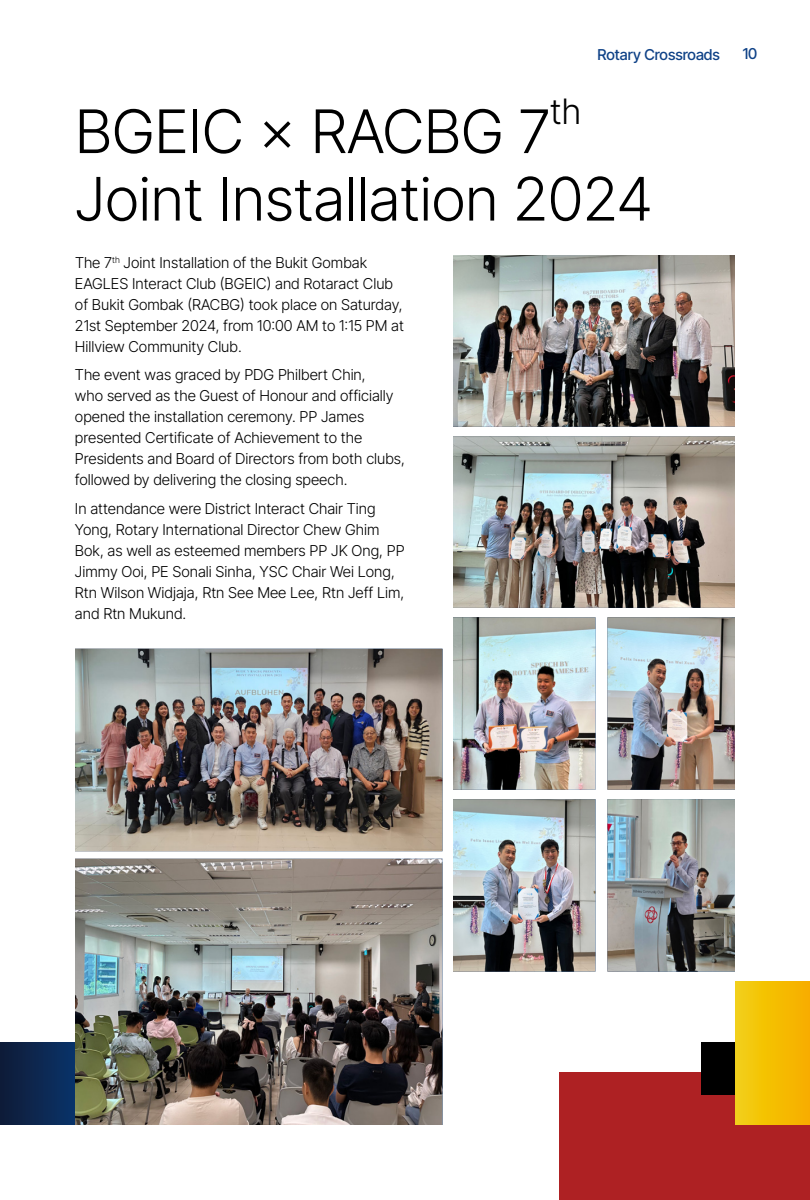
<style>
.page{position:relative;width:810px;height:1200px;background:#fff}
.page>*{position:absolute;margin:0;border:0;box-sizing:border-box;transform-origin:0 0}
.t1{font:300 60px "Inter Tight";color:#000}
.t2{font:300 34.95px "Inter Tight";color:#000}
.t3{font:300 15px/21px "Inter Tight";color:#000}
.t4{font:500 15px "Inter Tight";color:#0f4287}
</style>
<div class="page">
<div style="left:560px;top:1072px;width:250px;height:128px;background:#ae2123"></div>
<svg style="left:0;top:1042px;width:75px;height:83px;background:#0c264f"></svg>
<div style="left:701px;top:1042px;width:49px;height:53px;background:#000"></div>
<div style="left:735px;top:981px;width:75px;height:144px;background:linear-gradient(to right,#f2d113,#f7ad00)"></div>
<img style="left:75px;top:649px;width:367px;height:202px">
<img style="left:75px;top:859px;width:367px;height:266px">
<img style="left:453px;top:617px;width:143px;height:173px">
<img style="left:453px;top:799px;width:143px;height:173px">
<img style="left:608px;top:617px;width:127px;height:173px">
<img style="left:608px;top:799px;width:127px;height:173px">
<img style="left:453px;top:255px;width:282px;height:172px">
<img style="left:453px;top:436px;width:282px;height:172px">
<p class="t4" style="left:598px;top:44px;width:124px">Rotary Crossroads</p>
<p class="t4" style="left:743px;top:43px;width:16px">10</p>
<h1 class="t1" style="left:75px;top:89px;width:477px">BGEIC × RACBG 7</h1>
<h2 class="t2" style="left:550px;top:87px;width:33px">th</h2>
<h1 class="t1" style="left:75px;top:156px;width:579px">Joint Installation 2024</h1>
<p class="t3" style="left:75px;top:252px;width:331px">The 7<sup>th</sup> Joint Installation of the Bukit Gombak EAGLES Interact Club (BGEIC) and Rotaract Club of Bukit Gombak (RACBG) took place on Saturday, 21st September 2024, from 10:00 AM to 1:15 PM at Hillview Community Club.</p>
<p class="t3" style="left:75px;top:364px;width:331px">The event was graced by PDG Philbert Chin,<br>who served as the Guest of Honour and officially opened the installation ceremony. PP James presented Certificate of Achievement to the Presidents and Board of Directors from both clubs, followed by delivering the closing speech.</p>
<p class="t3" style="left:75px;top:498px;width:331px">In attendance were District Interact Chair Ting Yong, Rotary International Director Chew Ghim Bok, as well as esteemed members PP JK Ong, PP Jimmy Ooi, PE Sonali Sinha, YSC Chair Wei Long, Rtn Wilson Widjaja, Rtn See Mee Lee, Rtn Jeff Lim, and Rtn Mukund.</p>
</div>
